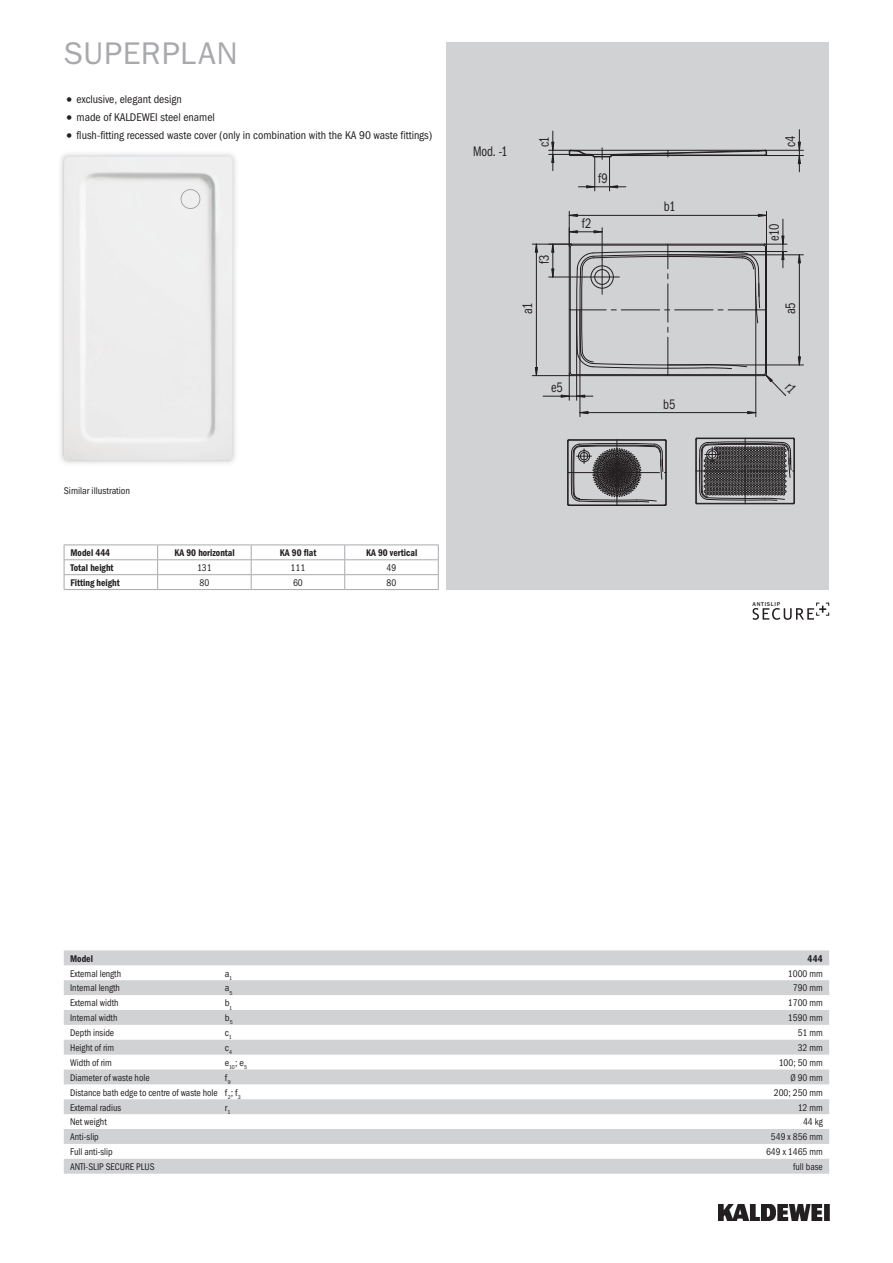
<style>
.page{position:relative;width:893px;height:1263px;background:#fff}
.page>*{position:absolute;margin:0;border:0;box-sizing:border-box;transform-origin:0 0}
.t1{font:31.5px "Franklin Gothic ITC";letter-spacing:.015em;color:#a8a9ad}
.t2{font:13.8px "Franklin Gothic Cond ITC";letter-spacing:-.01em;color:#231f20;scale:.87 1}
.t3{font:11.25px "Franklin Gothic Cond ITC";color:#231f20}
.t4{font:9.75px "Franklin Gothic Cond ITC";color:#231f20;scale:.95 1}
.t5{font:600 9.75px "Franklin Gothic Cond ITC";color:#231f20;scale:.95 1}
.t6{font:9.75px "Franklin Gothic Cond ITC";color:#231f20}
.t7{font:500 5.7px "Franklin Gothic LT Com";letter-spacing:.12em;color:#231f20}
.s1{font-size:15.75px}
</style>
<div class="page">
<img style="left:719px;top:1204px;width:110px;height:16px">
<div style="left:446px;top:43px;width:383px;height:547px;background:#d1d2d4"></div>
<hr style="left:697px;top:504px;width:96px;height:1px;background:#231f20">
<svg style="left:567px;top:439px;width:100px;height:67px"></svg>
<svg style="left:695px;top:438px;width:100px;height:66px"></svg>
<div style="left:580px;top:452px;width:8px;height:8px;border:1px solid #231f20;border-radius:50%"></div>
<div style="left:708px;top:451px;width:8px;height:7px;border:1px solid #231f20;border-radius:50%"></div>
<hr style="left:580px;top:412px;width:176px;height:1px;background:#231f20">
<hr style="left:580px;top:310px;width:1px;height:107px;background:#231f20">
<hr style="left:755px;top:310px;width:1px;height:107px;background:#231f20">
<svg style="left:579px;top:411px;width:9px;height:3px"></svg>
<svg style="left:747px;top:411px;width:9px;height:3px"></svg>
<hr style="left:668px;top:255px;width:135px;height:1px;background:#231f20">
<hr style="left:668px;top:365px;width:135px;height:1px;background:#231f20">
<hr style="left:569px;top:211px;width:1px;height:35px;background:#231f20">
<hr style="left:766px;top:211px;width:1px;height:35px;background:#231f20">
<hr style="left:532px;top:375px;width:39px;height:1px;background:#231f20">
<hr style="left:532px;top:244px;width:39px;height:1px;background:#231f20">
<svg style="left:549px;top:131px;width:218px;height:40px"></svg>
<hr style="left:765px;top:150px;width:38px;height:1px;background:#231f20">
<hr style="left:765px;top:155px;width:38px;height:1px;background:#231f20">
<svg style="left:798px;top:130px;width:3px;height:42px"></svg>
<hr style="left:594px;top:157px;width:1px;height:34px;background:#231f20">
<hr style="left:609px;top:157px;width:1px;height:34px;background:#231f20">
<svg style="left:578px;top:185px;width:48px;height:3px"></svg>
<img style="left:60px;top:153px;width:176px;height:311px">
<img style="left:63px;top:156px;width:170px;height:305px">
<svg style="left:64px;top:950px;width:765px;height:224px;fill:#d3d4d6"></svg>
<svg style="left:753px;top:602px;width:76px;height:18px"></svg>
<hr style="left:64px;top:545px;width:94px;height:1px;background:#a8a9ad">
<hr style="left:158px;top:545px;width:93px;height:1px;background:#a8a9ad">
<hr style="left:251px;top:545px;width:94px;height:1px;background:#a8a9ad">
<hr style="left:345px;top:545px;width:94px;height:1px;background:#a8a9ad">
<hr style="left:64px;top:559px;width:94px;height:1px;background:#a8a9ad">
<hr style="left:158px;top:559px;width:93px;height:1px;background:#a8a9ad">
<hr style="left:251px;top:559px;width:94px;height:1px;background:#a8a9ad">
<hr style="left:345px;top:559px;width:94px;height:1px;background:#a8a9ad">
<hr style="left:64px;top:574px;width:94px;height:1px;background:#a8a9ad">
<svg style="left:64px;top:545px;width:1px;height:44px"></svg>
<hr style="left:64px;top:589px;width:94px;height:1px;background:#a8a9ad">
<hr style="left:158px;top:574px;width:93px;height:1px;background:#a8a9ad">
<svg style="left:157px;top:545px;width:1px;height:44px"></svg>
<hr style="left:158px;top:589px;width:93px;height:1px;background:#a8a9ad">
<hr style="left:251px;top:574px;width:94px;height:1px;background:#a8a9ad">
<svg style="left:251px;top:545px;width:1px;height:44px"></svg>
<hr style="left:251px;top:589px;width:94px;height:1px;background:#a8a9ad">
<hr style="left:345px;top:574px;width:94px;height:1px;background:#a8a9ad">
<svg style="left:344px;top:545px;width:1px;height:44px"></svg>
<svg style="left:438px;top:545px;width:1px;height:44px"></svg>
<hr style="left:345px;top:589px;width:94px;height:1px;background:#a8a9ad">
<svg style="left:535px;top:214px;width:266px;height:186px"></svg>
<h1 class="t1" style="left:64px;top:34px;width:176px">SUPERPLAN</h1>
<p class="t3" style="left:64px;top:93px;width:119px"><span class="s1">•</span> exclusive, elegant design</p>
<p class="t3" style="left:64px;top:111px;width:153px"><span class="s1">•</span> made of KALDEWEI steel enamel</p>
<p class="t3" style="left:64px;top:129px;width:370px"><span class="s1">•</span> flush-fitting recessed waste cover (only in combination with the KA 90 waste fittings)</p>
<p class="t6" style="left:64px;top:485px;width:68px">Similar illustration</p>
<p class="t5" style="left:70px;top:547px;width:43px">Model 444</p>
<p class="t5" style="left:174px;top:547px;width:65px">KA 90 horizontal</p>
<p class="t5" style="left:280px;top:547px;width:40px">KA 90 flat</p>
<p class="t5" style="left:366px;top:547px;width:56px">KA 90 vertical</p>
<p class="t5" style="left:70px;top:562px;width:47px">Total height</p>
<p class="t4" style="left:197px;top:562px;width:17px">131</p>
<p class="t4" style="left:291px;top:562px;width:17px">111</p>
<p class="t4" style="left:387px;top:562px;width:12px">49</p>
<p class="t5" style="left:70px;top:577px;width:53px">Fitting height</p>
<p class="t4" style="left:200px;top:577px;width:12px">80</p>
<p class="t4" style="left:293px;top:577px;width:12px">60</p>
<p class="t4" style="left:387px;top:577px;width:12px">80</p>
<h2 class="t2" style="left:473px;top:143px;width:41px">Mod. -1</h2>
<h2 class="t2" style="left:536px;top:147px;width:14px;rotate:-90deg">c1</h2>
<h2 class="t2" style="left:782px;top:147px;width:15px;rotate:-90deg">c4</h2>
<h2 class="t2" style="left:598px;top:170px;width:13px">f9</h2>
<h2 class="t2" style="left:536px;top:264px;width:12px;rotate:-90deg">f3</h2>
<h2 class="t2" style="left:520px;top:314px;width:15px;rotate:-90deg">a1</h2>
<h2 class="t2" style="left:582px;top:215px;width:13px">f2</h2>
<h2 class="t2" style="left:664px;top:199px;width:15px">b1</h2>
<h2 class="t2" style="left:766px;top:241px;width:21px;rotate:-90deg">e10</h2>
<h2 class="t2" style="left:782px;top:314px;width:15px;rotate:-90deg">a5</h2>
<h2 class="t2" style="left:551px;top:379px;width:15px">e5</h2>
<h2 class="t2" style="left:663px;top:396px;width:16px">b5</h2>
<p class="t7" style="left:753px;top:601px;width:29px">ANTISLIP</p>
<p class="t5" style="left:70px;top:953px;width:26px">Model</p>
<p class="t5" style="left:807px;top:953px;width:18px">444</p>
<p class="t4" style="left:70px;top:967px;width:55px">External length</p>
<p class="t6" style="left:225px;top:967px;width:9px">a<sub>1</sub></p>
<p class="t4" style="left:788px;top:967px;width:38px">1000 mm</p>
<p class="t4" style="left:70px;top:982px;width:54px">Internal length</p>
<p class="t6" style="left:225px;top:982px;width:9px">a<sub>5</sub></p>
<p class="t4" style="left:793px;top:982px;width:33px">790 mm</p>
<p class="t4" style="left:70px;top:997px;width:52px">External width</p>
<p class="t6" style="left:225px;top:997px;width:9px">b<sub>1</sub></p>
<p class="t4" style="left:788px;top:997px;width:38px">1700 mm</p>
<p class="t4" style="left:70px;top:1012px;width:51px">Internal width</p>
<p class="t6" style="left:225px;top:1012px;width:9px">b<sub>5</sub></p>
<p class="t4" style="left:788px;top:1012px;width:38px">1590 mm</p>
<p class="t4" style="left:70px;top:1027px;width:48px">Depth inside</p>
<p class="t6" style="left:225px;top:1027px;width:8px">c<sub>1</sub></p>
<p class="t4" style="left:798px;top:1027px;width:28px">51 mm</p>
<p class="t4" style="left:70px;top:1042px;width:48px">Height of rim</p>
<p class="t6" style="left:225px;top:1042px;width:9px">c<sub>4</sub></p>
<p class="t4" style="left:798px;top:1042px;width:28px">32 mm</p>
<p class="t4" style="left:70px;top:1057px;width:46px">Width of rim</p>
<p class="t6" style="left:225px;top:1057px;width:24px">e<sub>10</sub>; e<sub>5</sub></p>
<p class="t4" style="left:779px;top:1057px;width:48px">100; 50 mm</p>
<p class="t4" style="left:70px;top:1072px;width:85px">Diameter of waste hole</p>
<p class="t6" style="left:225px;top:1072px;width:7px">f<sub>9</sub></p>
<p class="t4" style="left:790px;top:1072px;width:36px">Ø 90 mm</p>
<p class="t4" style="left:70px;top:1087px;width:181px">Distance bath edge to centre of waste hole f<sub>2</sub>; f<sub>3</sub></p>
<p class="t4" style="left:774px;top:1087px;width:53px">200; 250 mm</p>
<p class="t4" style="left:70px;top:1101px;width:55px">External radius</p>
<p class="t6" style="left:225px;top:1101px;width:7px">r<sub>1</sub></p>
<p class="t4" style="left:798px;top:1101px;width:28px">12 mm</p>
<p class="t4" style="left:70px;top:1116px;width:40px">Net weight</p>
<p class="t4" style="left:803px;top:1116px;width:22px">44 kg</p>
<p class="t4" style="left:70px;top:1131px;width:32px">Anti-slip</p>
<p class="t4" style="left:771px;top:1131px;width:56px">549 x 856 mm</p>
<p class="t4" style="left:70px;top:1146px;width:46px">Full anti-slip</p>
<p class="t4" style="left:766px;top:1146px;width:61px">649 x 1465 mm</p>
<p class="t4" style="left:70px;top:1161px;width:90px">ANTI-SLIP SECURE PLUS</p>
<p class="t4" style="left:793px;top:1161px;width:33px">full base</p>
</div>
